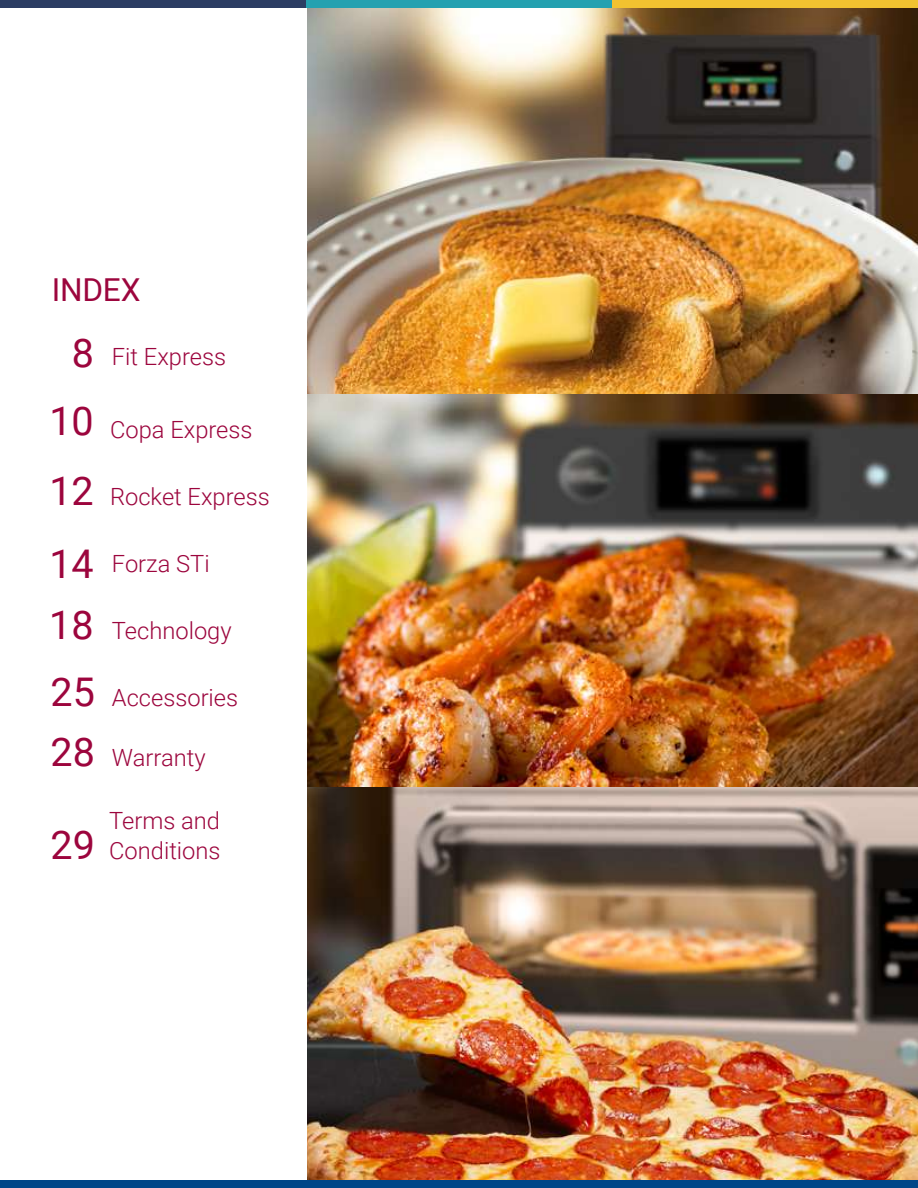
<style>
.page{position:relative;width:918px;height:1188px;background:#fff}
.page>*{position:absolute;margin:0;border:0;box-sizing:border-box;transform-origin:0 0}
.t1{font:39.45px/70.2px "Roboto";color:#9c053d;text-align:center}
.t2{font:31.65px "Roboto";letter-spacing:-.005em;color:#9c053d}
.t3{font:300 23.7px/29.8px "Roboto";color:#9c053d}
.s1{font-weight:400;font-size:39.45px}
</style>
<div class="page">
<img style="left:307px;top:786px;width:611px;height:394px">
<img style="left:307px;top:394px;width:611px;height:392px">
<img style="left:307px;top:8px;width:611px;height:386px">
<div style="left:0;top:1180px;width:918px;height:8px;background:#004687"></div>
<div style="left:306px;top:0;width:306px;height:8px;background:#24a1b0"></div>
<div style="left:0;top:0;width:306px;height:8px;background:#2b3d63"></div>
<div style="left:612px;top:0;width:306px;height:8px;background:#f2c230"></div>
<h2 class="t2" style="left:52px;top:267px;width:90px">INDEX</h2>
<h1 class="t1" style="left:49px;top:316px;width:46px">8<br>10<br>12<br>14</h1>
<p class="t3" style="left:112px;top:341px;width:116px">Fit Express</p>
<p class="t3" style="left:49px;top:615px;width:184px"><span class="s1">18</span> Technology</p>
<p class="t3" style="left:51px;top:681px;width:189px"><span class="s1">25</span> Accessories</p>
<p class="t3" style="left:51px;top:742px;width:157px"><span class="s1">28</span> Warranty</p>
<p class="t3" style="left:110px;top:414px;width:144px">Copa Express</p>
<p class="t3" style="left:110px;top:481px;width:161px">Rocket Express</p>
<p class="t3" style="left:112px;top:548px;width:99px">Forza STi</p>
<h1 class="t1" style="left:51px;top:808px;width:46px">29</h1>
<p class="t3" style="left:109px;top:805px;width:113px">Terms and<br>Conditions</p>
</div>
